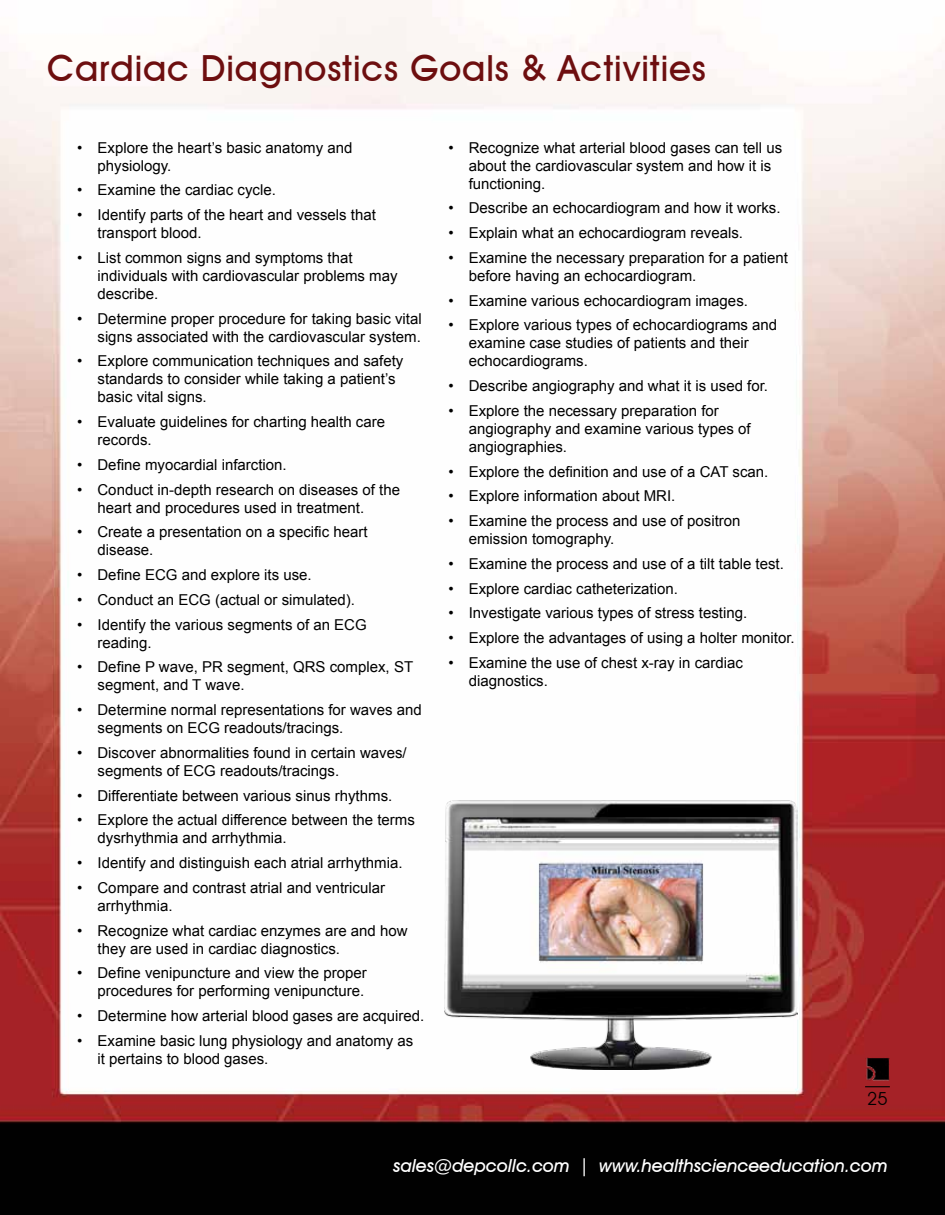
<style>
.page{position:relative;width:945px;height:1215px;background:#fff}
.page>*{position:absolute;margin:0;border:0;box-sizing:border-box;transform-origin:0 0}
.t1{font:500 36px "Avant Garde IT Cby BT";letter-spacing:.025em;color:#6d0e0f}
.t2{font:italic 500 18px "Avant Garde IT Cby BT";color:#fff}
.t3{font:18px "Avant Garde IT Cby BT";color:#000}
.t4{font:15px/18px "Arial";color:#000}
</style>
<div class="page">
<img style="left:0;top:0;width:945px;height:1215px">
<img style="left:866px;top:1058px;width:23px;height:22px">
<svg style="left:865px;top:1086px;width:25px;height:1px"></svg>
<img style="left:444px;top:800px;width:354px;height:270px">
<h1 class="t1" style="left:47px;top:47px;width:660px">Cardiac Diagnostics Goals &amp; Activities</h1>
<p class="t4" style="left:98px;top:139px;width:256px;text-indent:-20px">• Explore the heart’s basic anatomy and physiology.</p>
<p class="t4" style="left:77px;top:181px;width:200px">• Examine the cardiac cycle.</p>
<p class="t4" style="left:98px;top:206px;width:280px;text-indent:-20px">• Identify parts of the heart and vessels that transport blood.</p>
<p class="t4" style="left:98px;top:249px;width:302px;text-indent:-20px">• List common signs and symptoms that individuals with cardiovascular problems may describe.</p>
<p class="t4" style="left:77px;top:310px;width:346px;text-align:right">• Determine proper procedure for taking basic vital signs associated with the cardiovascular system.</p>
<p class="t4" style="left:98px;top:352px;width:307px;text-indent:-20px">• Explore communication techniques and safety standards to consider while taking a patient’s basic vital signs.</p>
<p class="t4" style="left:98px;top:413px;width:289px;text-indent:-20px">• Evaluate guidelines for charting health care records.</p>
<p class="t4" style="left:77px;top:456px;width:211px">• Define myocardial infarction.</p>
<p class="t4" style="left:98px;top:481px;width:304px;text-indent:-20px">• Conduct in-depth research on diseases of the heart and procedures used in treatment.</p>
<p class="t4" style="left:98px;top:523px;width:272px;text-indent:-20px">• Create a presentation on a specific heart disease.</p>
<p class="t4" style="left:77px;top:566px;width:236px">• Define ECG and explore its use.</p>
<p class="t4" style="left:77px;top:591px;width:279px">• Conduct an ECG (actual or simulated).</p>
<p class="t4" style="left:98px;top:616px;width:271px;text-indent:-20px">• Identify the various segments of an ECG reading.</p>
<p class="t4" style="left:98px;top:658px;width:317px;text-indent:-20px">• Define P wave, PR segment, QRS complex, ST segment, and T wave.</p>
<p class="t4" style="left:98px;top:701px;width:326px;text-indent:-20px">• Determine normal representations for waves and segments on ECG readouts/tracings.</p>
<p class="t4" style="left:98px;top:744px;width:311px;text-indent:-20px">• Discover abnormalities found in certain waves/ segments of ECG readouts/tracings.</p>
<p class="t4" style="left:77px;top:787px;width:317px">• Differentiate between various sinus rhythms.</p>
<p class="t4" style="left:98px;top:811px;width:319px;text-indent:-20px">• Explore the actual difference between the terms dysrhythmia and arrhythmia.</p>
<p class="t4" style="left:77px;top:854px;width:327px">• Identify and distinguish each atrial arrhythmia.</p>
<p class="t4" style="left:98px;top:879px;width:289px;text-indent:-20px">• Compare and contrast atrial and ventricular arrhythmia.</p>
<p class="t4" style="left:98px;top:922px;width:312px;text-indent:-20px">• Recognize what cardiac enzymes are and how they are used in cardiac diagnostics.</p>
<p class="t4" style="left:77px;top:964px;width:291px;text-align:right">• Define venipuncture and view the proper procedures for performing venipuncture.</p>
<p class="t4" style="left:77px;top:1007px;width:349px">• Determine how arterial blood gases are acquired.</p>
<p class="t4" style="left:98px;top:1032px;width:317px;text-indent:-20px">• Examine basic lung physiology and anatomy as it pertains to blood gases.</p>
<p class="t4" style="left:469px;top:139px;width:315px;text-indent:-20px">• Recognize what arterial blood gases can tell us about the cardiovascular system and how it is functioning.</p>
<p class="t4" style="left:448px;top:199px;width:334px">• Describe an echocardiogram and how it works.</p>
<p class="t4" style="left:448px;top:224px;width:296px">• Explain what an echocardiogram reveals.</p>
<p class="t4" style="left:469px;top:249px;width:321px;text-indent:-20px">• Examine the necessary preparation for a patient before having an echocardiogram.</p>
<p class="t4" style="left:448px;top:292px;width:301px">• Examine various echocardiogram images.</p>
<p class="t4" style="left:469px;top:316px;width:310px;text-indent:-20px">• Explore various types of echocardiograms and examine case studies of patients and their echocardiograms.</p>
<p class="t4" style="left:448px;top:377px;width:321px">• Describe angiography and what it is used for.</p>
<p class="t4" style="left:469px;top:402px;width:283px;text-indent:-20px">• Explore the necessary preparation for angiography and examine various types of angiographies.</p>
<p class="t4" style="left:448px;top:463px;width:321px">• Explore the definition and use of a CAT scan.</p>
<p class="t4" style="left:448px;top:487px;width:228px">• Explore information about MRI.</p>
<p class="t4" style="left:469px;top:512px;width:273px;text-indent:-20px">• Examine the process and use of positron emission tomography.</p>
<p class="t4" style="left:448px;top:555px;width:337px">• Examine the process and use of a tilt table test.</p>
<p class="t4" style="left:448px;top:580px;width:231px">• Explore cardiac catheterization.</p>
<p class="t4" style="left:448px;top:604px;width:300px">• Investigate various types of stress testing.</p>
<p class="t4" style="left:448px;top:629px;width:348px">• Explore the advantages of using a holter monitor.</p>
<p class="t4" style="left:469px;top:654px;width:276px;text-indent:-20px">• Examine the use of chest x-ray in cardiac diagnostics.</p>
<p class="t3" style="left:867px;top:1087px;width:22px">25</p>
<p class="t2" style="left:393px;top:1155px;width:496px">sales@depcollc.com | www.healthscienceeducation.com</p>
</div>
